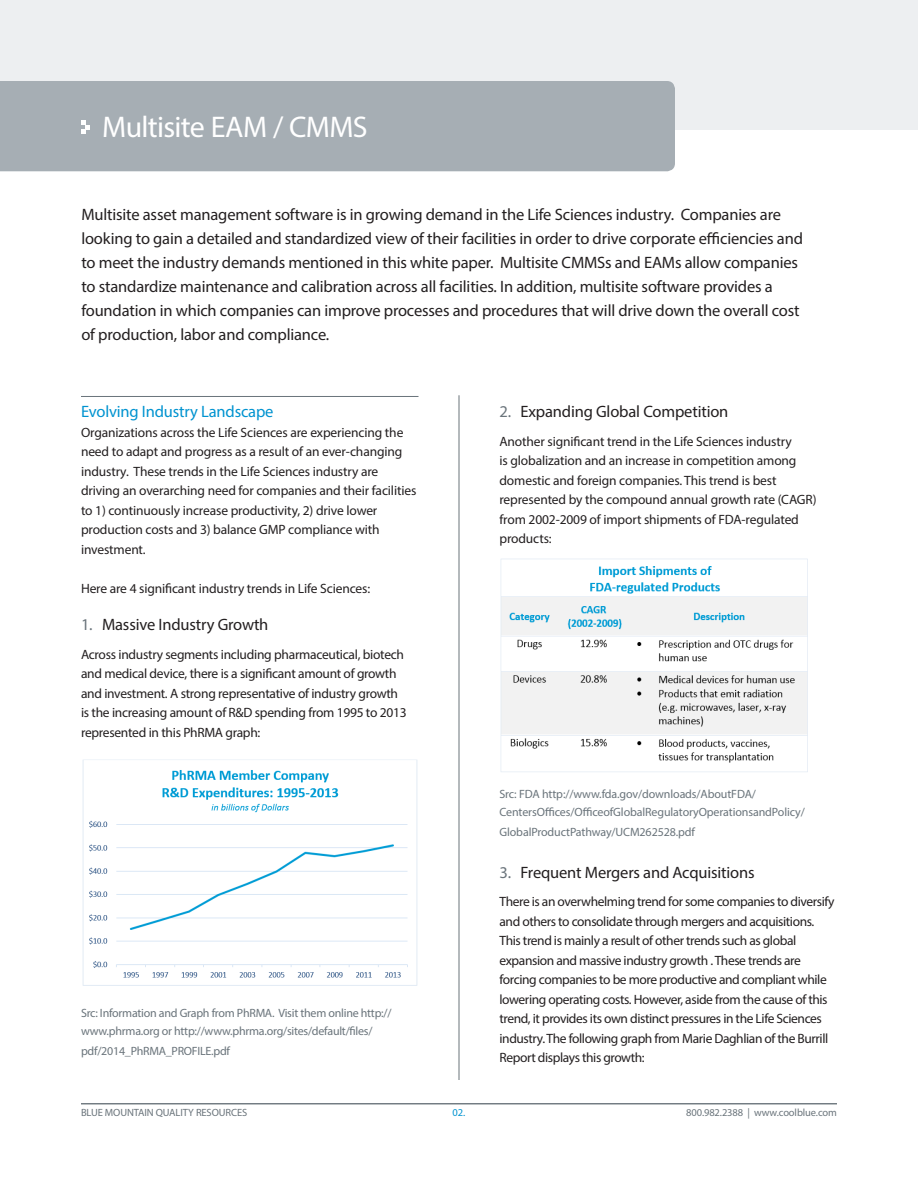
<style>
.page{position:relative;width:918px;height:1188px;background:#fff}
.page>*{position:absolute;margin:0;border:0;box-sizing:border-box;transform-origin:0 0}
.headline_in_grey_box{font:30px "Myriad Pro";letter-spacing:-.02em;color:#fff}
.callout_text{font:16.5px/24px "Myriad Pro";letter-spacing:-.01em;color:#231f20}
.subhead_indents{font:16.5px "Myriad Pro";letter-spacing:-.01em;color:#231f20}
.subhead_w__top_rule{font:16.5px "Myriad Pro";letter-spacing:-.01em;color:#0093d0}
.body_text{font:13.5px/19.5px "Myriad Pro";letter-spacing:-.02em;color:#231f20}
.body_text-2{font:12px/18px "Myriad Pro";letter-spacing:-.015em;color:#6a747b}
.t1{font:10.5px "Myriad Pro";letter-spacing:-.01em;color:#6a747b}
.t2{font:10.5px "Myriad Pro";color:#0093d0}
.s1{color:#6a747b}
</style>
<div class="page">
<hr style="left:459px;top:395px;width:1px;height:685px;background:#6a747b">
<div style="left:0;top:0;width:918px;height:130px;background:#edeff1"></div>
<div style="left:0;top:81px;width:675px;height:90px;background:#a6aeb4"></div>
<svg style="left:81px;top:120px;width:9px;height:14px"></svg>
<hr style="left:81px;top:396px;width:337px;height:1px;background:#6a747b">
<hr style="left:81px;top:1103px;width:756px;height:1px;background:#6a747b">
<img style="left:82px;top:759px;width:336px;height:227px">
<img style="left:500px;top:558px;width:308px;height:214px">
<p class="headline_in_grey_box" style="left:102px;top:108px;width:267px">Multisite EAM / CMMS</p>
<p class="callout_text" style="left:81px;top:202px;width:723px">Multisite asset management software is in growing demand in the Life Sciences industry. Companies are looking to gain a detailed and standardized view of their facilities in order to drive corporate efficiencies and to meet the industry demands mentioned in this white paper. Multisite CMMSs and EAMs allow companies to standardize maintenance and calibration across all facilities. In addition, multisite software provides a foundation in which companies can improve processes and procedures that will drive down the overall cost of production, labor and compliance.</p>
<p class="subhead_w__top_rule" style="left:81px;top:402px;width:194px">Evolving Industry Landscape</p>
<p class="body_text" style="left:81px;top:422px;width:337px">Organizations across the Life Sciences are experiencing the need to adapt and progress as a result of an ever-changing industry. These trends in the Life Sciences industry are driving an overarching need for companies and their facilities to 1) continuously increase productivity, 2) drive lower production costs and 3) balance GMP compliance with investment.</p>
<p class="body_text" style="left:81px;top:578px;width:291px">Here are 4 significant industry trends in Life Sciences:</p>
<p class="subhead_indents" style="left:81px;top:615px;width:189px"><span class="s1">1.</span> Massive Industry Growth</p>
<p class="body_text" style="left:81px;top:644px;width:327px">Across industry segments including pharmaceutical, biotech and medical device, there is a significant amount of growth and investment. A strong representative of industry growth is the increasing amount of R&amp;D spending from 1995 to 2013 represented in this PhRMA graph:</p>
<p class="body_text-2" style="left:81px;top:1004px;width:312px">Src: Information and Graph from PhRMA. Visit them online http:// www.phrma.org or http://www.phrma.org/sites/default/files/</p>
<p class="body_text-2" style="left:81px;top:1042px;width:151px">pdf/2014_PhRMA_PROFILE.pdf</p>
<p class="subhead_indents" style="left:500px;top:402px;width:230px"><span class="s1">2.</span> Expanding Global Competition</p>
<p class="body_text" style="left:500px;top:431px;width:319px">Another significant trend in the Life Sciences industry<br>is globalization and an increase in competition among domestic and foreign companies. This trend is best represented by the compound annual growth rate (CAGR) from 2002-2009 of import shipments of FDA-regulated products:</p>
<p class="body_text-2" style="left:500px;top:785px;width:307px">Src: FDA http://www.fda.gov/downloads/AboutFDA/<br>CentersOffices/OfficeofGlobalRegulatoryOperationsandPolicy/</p>
<p class="body_text-2" style="left:500px;top:823px;width:197px">GlobalProductPathway/UCM262528.pdf</p>
<p class="subhead_indents" style="left:500px;top:862px;width:257px"><span class="s1">3.</span> Frequent Mergers and Acquisitions</p>
<p class="body_text" style="left:500px;top:892px;width:336px">There is an overwhelming trend for some companies to diversify and others to consolidate through mergers and acquisitions.<br>This trend is mainly a result of other trends such as global expansion and massive industry growth . These trends are forcing companies to be more productive and compliant while lowering operating costs. However, aside from the cause of this trend, it provides its own distinct pressures in the Life Sciences industry. The following graph from Marie Daghlian of the Burrill Report displays this growth:</p>
<p class="t1" style="left:81px;top:1106px;width:168px">BLUE MOUNTAIN QUALITY RESOURCES</p>
<p class="t2" style="left:453px;top:1106px;width:14px">02.</p>
<p class="t1" style="left:686px;top:1106px;width:152px">800.982.2388 | www.coolblue.com</p>
</div>
